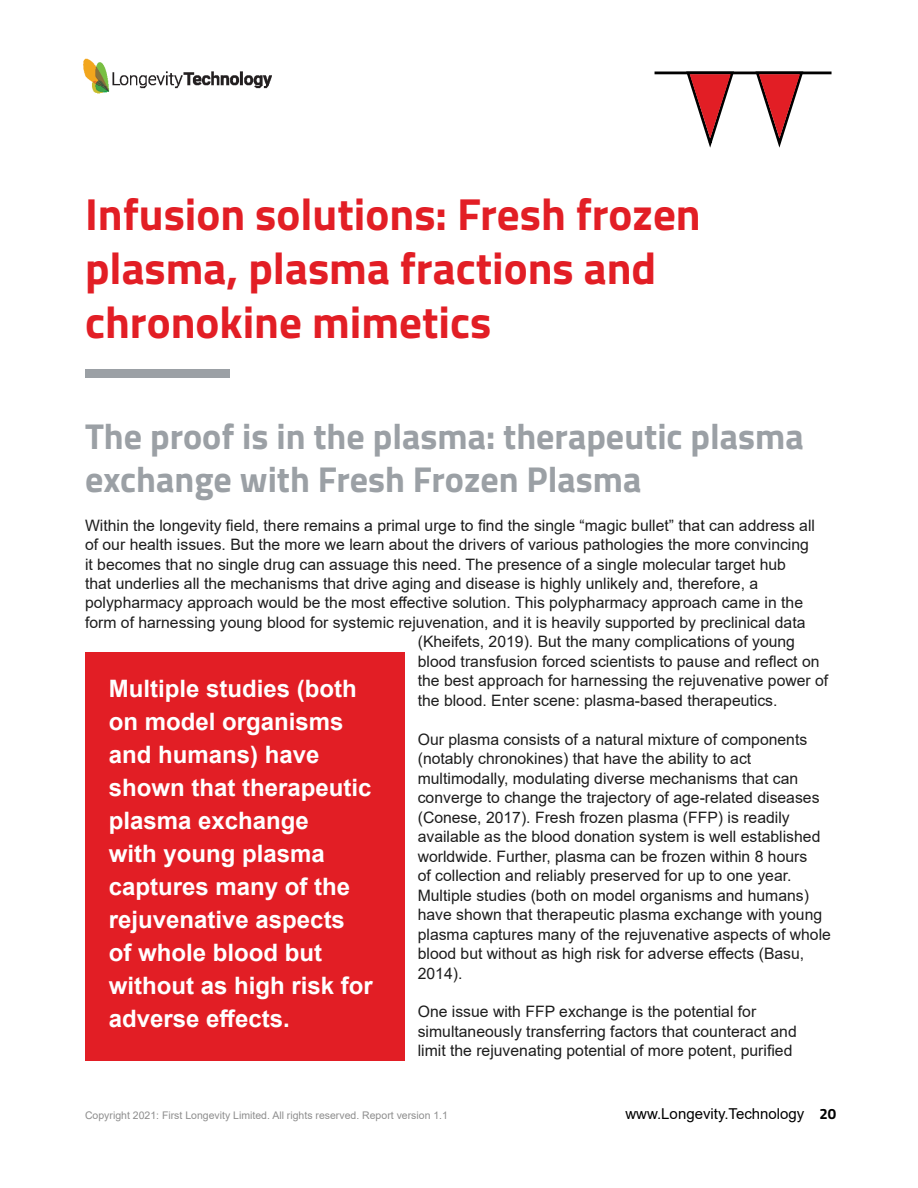
<style>
.page{position:relative;width:918px;height:1188px;background:#fff}
.page>*{position:absolute;margin:0;border:0;box-sizing:border-box;transform-origin:0 0}
.t1{font:700 45px/54px "Titillium Web";color:#e21e25}
.t2{font:700 36px/43.2px "Titillium Web";color:#9ba0a5}
.t3{font:700 24px/33px "Arial";color:#fff}
.t4{font:15.75px/19.5px "Arial";color:#1d1d1d}
.t5{font:15px "Arial";color:#000}
.t6{font:10.5px "Arial";color:#8e8e8e}
.s1{font-family:"Titillium Web";font-weight:700}
</style>
<div class="page">
<img style="left:83px;top:58px;width:189px;height:35px">
<hr style="left:655px;top:72px;width:177px;height:2px;background:#000">
<svg style="left:684px;top:71px;width:52px;height:77px"></svg>
<svg style="left:754px;top:71px;width:51px;height:77px"></svg>
<div style="left:85px;top:369px;width:145px;height:9px;background:#9ba0a5"></div>
<div style="left:85px;top:652px;width:320px;height:408px;background:#e21e25"></div>
<h1 class="t1" style="left:85px;top:184px;width:617px">Infusion solutions: Fresh frozen plasma, plasma fractions and chronokine mimetics</h1>
<h2 class="t2" style="left:85px;top:413px;width:720px">The proof is in the plasma: therapeutic plasma exchange with Fresh Frozen Plasma</h2>
<p class="t4" style="left:85px;top:515px;width:732px">Within the longevity field, there remains a primal urge to find the single “magic bullet” that can address all</p>
<p class="t4" style="left:85px;top:535px;width:725px">of our health issues. But the more we learn about the drivers of various pathologies the more convincing</p>
<p class="t4" style="left:85px;top:554px;width:702px">it becomes that no single drug can assuage this need. The presence of a single molecular target hub</p>
<p class="t4" style="left:85px;top:574px;width:675px">that underlies all the mechanisms that drive aging and disease is highly unlikely and, therefore, a</p>
<p class="t4" style="left:85px;top:593px;width:720px">polypharmacy approach would be the most effective solution. This polypharmacy approach came in the</p>
<p class="t4" style="left:85px;top:613px;width:722px">form of harnessing young blood for systemic rejuvenation, and it is heavily supported by preclinical data</p>
<p class="t4" style="left:418px;top:632px;width:379px">(Kheifets, 2019). But the many complications of young</p>
<p class="t4" style="left:418px;top:652px;width:403px">blood transfusion forced scientists to pause and reflect on</p>
<p class="t4" style="left:418px;top:671px;width:412px">the best approach for harnessing the rejuvenative power of</p>
<p class="t4" style="left:418px;top:691px;width:361px">the blood. Enter scene: plasma-based therapeutics.</p>
<p class="t4" style="left:418px;top:729px;width:415px">Our plasma consists of a natural mixture of components (notably chronokines) that have the ability to act multimodally, modulating diverse mechanisms that can converge to change the trajectory of age-related diseases (Conese, 2017). Fresh frozen plasma (FFP) is readily available as the blood donation system is well established worldwide. Further, plasma can be frozen within 8 hours<br>of collection and reliably preserved for up to one year.<br>Multiple studies (both on model organisms and humans) have shown that therapeutic plasma exchange with young plasma captures many of the rejuvenative aspects of whole blood but without as high risk for adverse effects (Basu, 2014).</p>
<p class="t4" style="left:418px;top:1002px;width:381px">One issue with FFP exchange is the potential for simultaneously transferring factors that counteract and limit the rejuvenating potential of more potent, purified</p>
<h3 class="t3" style="left:109px;top:673px;width:266px">Multiple studies (both on model organisms and humans) have shown that therapeutic plasma exchange<br>with young plasma captures many of the rejuvenative aspects of whole blood but without as high risk for adverse effects.</h3>
<p class="t6" style="left:85px;top:1108px;width:364px">Copyright 2021: First Longevity Limited. All rights reserved. Report version 1.1</p>
<p class="t5" style="left:625px;top:1103px;width:212px">www.Longevity.Technology <span class="s1">20</span></p>
</div>
